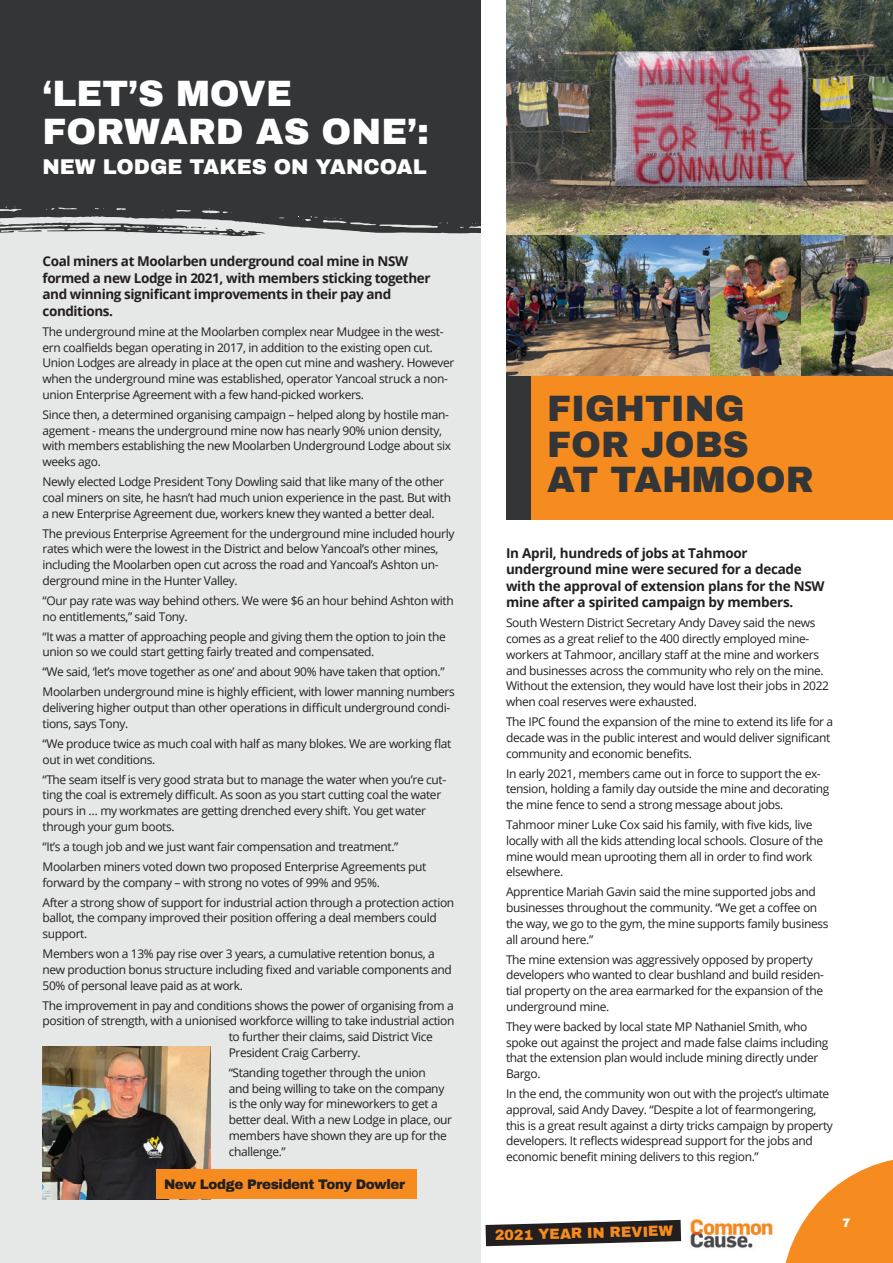
<style>
.page{position:relative;width:893px;height:1263px;background:#fff}
.page>*{position:absolute;margin:0;border:0;box-sizing:border-box;transform-origin:0 0}
.t1{font:900 36px/36px "Archivo";color:#333537}
.t2{font:900 35.85px/37.8px "Archivo";color:#fff}
.t3{font:900 20.85px "Archivo";color:#fff}
.t4{font:900 14.4px "Archivo";color:#f68b1f}
.t5{font:700 13.5px/16.5px "Open Sans";letter-spacing:-.03em;color:#231f20}
.t6{font:900 13.5px "Archivo";letter-spacing:-.03em;color:#231f20}
.normal_small{font:12px/15.8px "Open Sans";letter-spacing:-.03em;color:#231f20}
.t7{font:900 12px "Archivo";color:#fff}
</style>
<div class="page">
<div style="left:0;top:0;width:480px;height:1263px;background:#e6e7e7"></div>
<img style="left:506px;top:0;width:387px;height:235px">
<div style="left:530px;top:375px;width:363px;height:145px;background:#f68b1f"></div>
<div style="left:0;top:0;width:480px;height:240px;background:#333537"></div>
<svg style="left:0;top:206px;width:480px;height:34px"></svg>
<div style="left:506px;top:375px;width:24px;height:145px;background:#333537"></div>
<img style="left:43px;top:1046px;width:167px;height:153px">
<div style="left:156px;top:1169px;width:260px;height:30px;background:#f68b1f"></div>
<img style="left:506px;top:235px;width:387px;height:140px">
<svg style="left:785px;top:1160px;width:108px;height:103px"></svg>
<img style="left:688px;top:1219px;width:85px;height:30px">
<svg style="left:485px;top:1220px;width:196px;height:26px"></svg>
<p class="t2" style="left:43px;top:75px;width:388px">‘LET’S MOVE<br>FORWARD AS ONE’:</p>
<p class="t3" style="left:43px;top:154px;width:386px">NEW LODGE TAKES ON YANCOAL</p>
<p class="t5" style="left:43px;top:253px;width:389px">Coal miners at Moolarben underground coal mine in NSW formed a new Lodge in 2021, with members sticking together and winning significant improvements in their pay and conditions.</p>
<p class="normal_small" style="left:43px;top:323px;width:413px">The underground mine at the Moolarben complex near Mudgee in the west&shy;ern coalfields began operating in 2017, in addition to the existing open cut.<br>Union Lodges are already in place at the open cut mine and washery. However when the underground mine was established, operator Yancoal struck a non&shy;union Enterprise Agreement with a few hand-picked workers.</p>
<p class="normal_small" style="left:43px;top:406px;width:410px">Since then, a determined organising campaign – helped along by hostile man&shy;agement - means the underground mine now has nearly 90% union density, with members establishing the new Moolarben Underground Lodge about six weeks ago.</p>
<p class="normal_small" style="left:43px;top:474px;width:410px">Newly elected Lodge President Tony Dowling said that like many of the other coal miners on site, he hasn’t had much union experience in the past. But with a new Enterprise Agreement due, workers knew they wanted a better deal.</p>
<p class="normal_small" style="left:43px;top:525px;width:413px">The previous Enterprise Agreement for the underground mine included hourly rates which were the lowest in the District and below Yancoal’s other mines, including the Moolarben open cut across the road and Yancoal’s Ashton un&shy;derground mine in the Hunter Valley.</p>
<p class="normal_small" style="left:43px;top:592px;width:413px">“Our pay rate was way behind others. We were $6 an hour behind Ashton with no entitlements,” said Tony.</p>
<p class="normal_small" style="left:43px;top:628px;width:405px">“It was a matter of approaching people and giving them the option to join the union so we could start getting fairly treated and compensated.</p>
<p class="normal_small" style="left:43px;top:664px;width:404px">“We said, ‘let’s move together as one’ and about 90% have taken that option.”</p>
<p class="normal_small" style="left:43px;top:684px;width:414px">Moolarben underground mine is highly efficient, with lower manning numbers delivering higher output than other operations in difficult underground condi&shy;tions, says Tony.</p>
<p class="normal_small" style="left:43px;top:735px;width:410px">“We produce twice as much coal with half as many blokes. We are working flat out in wet conditions.</p>
<p class="normal_small" style="left:43px;top:771px;width:405px">“The seam itself is very good strata but to manage the water when you’re cut&shy;ting the coal is extremely difficult. As soon as you start cutting coal the water pours in … my workmates are getting drenched every shift. You get water through your gum boots.</p>
<p class="normal_small" style="left:43px;top:838px;width:357px">“It’s a tough job and we just want fair compensation and treatment.”</p>
<p class="normal_small" style="left:43px;top:858px;width:385px">Moolarben miners voted down two proposed Enterprise Agreements put forward by the company – with strong no votes of 99% and 95%.</p>
<p class="normal_small" style="left:43px;top:894px;width:413px">After a strong show of support for industrial action through a protection action ballot, the company improved their position offering a deal members could support.</p>
<p class="normal_small" style="left:43px;top:946px;width:411px">Members won a 13% pay rise over 3 years, a cumulative retention bonus, a new production bonus structure including fixed and variable components and<br>50% of personal leave paid as at work.</p>
<p class="normal_small" style="left:43px;top:997px;width:413px">The improvement in pay and conditions shows the power of organising from a</p>
<p class="normal_small" style="left:43px;top:1013px;width:413px">position of strength, with a unionised workforce willing to take industrial action</p>
<p class="normal_small" style="left:229px;top:1029px;width:206px">to further their claims, said District Vice</p>
<p class="normal_small" style="left:229px;top:1044px;width:133px">President Craig Carberry.</p>
<p class="normal_small" style="left:229px;top:1064px;width:225px">“Standing together through the union<br>and being willing to take on the company is the only way for mineworkers to get a better deal. With a new Lodge in place, our members have shown they are up for the challenge.”</p>
<p class="t6" style="left:164px;top:1176px;width:243px">New Lodge President Tony Dowler</p>
<p class="t1" style="left:547px;top:390px;width:268px">FIGHTING<br>FOR JOBS<br>AT TAHMOOR</p>
<p class="t5" style="left:506px;top:544px;width:320px">In April, hundreds of jobs at Tahmoor underground mine were secured for a decade with the approval of extension plans for the NSW mine after a spirited campaign by members.</p>
<p class="normal_small" style="left:506px;top:615px;width:325px">South Western District Secretary Andy Davey said the news comes as a great relief to the 400 directly employed mine&shy;workers at Tahmoor, ancillary staff at the mine and workers and businesses across the community who rely on the mine.<br>Without the extension, they would have lost their jobs in 2022 when coal reserves were exhausted.</p>
<p class="normal_small" style="left:506px;top:713px;width:329px">The IPC found the expansion of the mine to extend its life for a decade was in the public interest and would deliver significant community and economic benefits.</p>
<p class="normal_small" style="left:506px;top:765px;width:325px">In early 2021, members came out in force to support the ex&shy;tension, holding a family day outside the mine and decorating the mine fence to send a strong message about jobs.</p>
<p class="normal_small" style="left:506px;top:816px;width:319px">Tahmoor miner Luke Cox said his family, with five kids, live locally with all the kids attending local schools. Closure of the mine would mean uprooting them all in order to find work elsewhere.</p>
<p class="normal_small" style="left:506px;top:884px;width:324px">Apprentice Mariah Gavin said the mine supported jobs and businesses throughout the community. “We get a coffee on the way, we go to the gym, the mine supports family business all around here.”</p>
<p class="normal_small" style="left:506px;top:951px;width:319px">The mine extension was aggressively opposed by property developers who wanted to clear bushland and build residen&shy;tial property on the area earmarked for the expansion of the underground mine.</p>
<p class="normal_small" style="left:506px;top:1018px;width:324px">They were backed by local state MP Nathaniel Smith, who spoke out against the project and made false claims including that the extension plan would include mining directly under Bargo.</p>
<p class="normal_small" style="left:506px;top:1085px;width:328px">In the end, the community won out with the project’s ultimate approval, said Andy Davey. “Despite a lot of fearmongering, this is a great result against a dirty tricks campaign by property developers. It reflects widespread support for the jobs and economic benefit mining delivers to this region.”</p>
<p class="t4" style="left:495px;top:1227px;width:180px;rotate:-2deg">2021 YEAR IN REVIEW</p>
<p class="t7" style="left:842px;top:1216px;width:10px">7</p>
</div>
